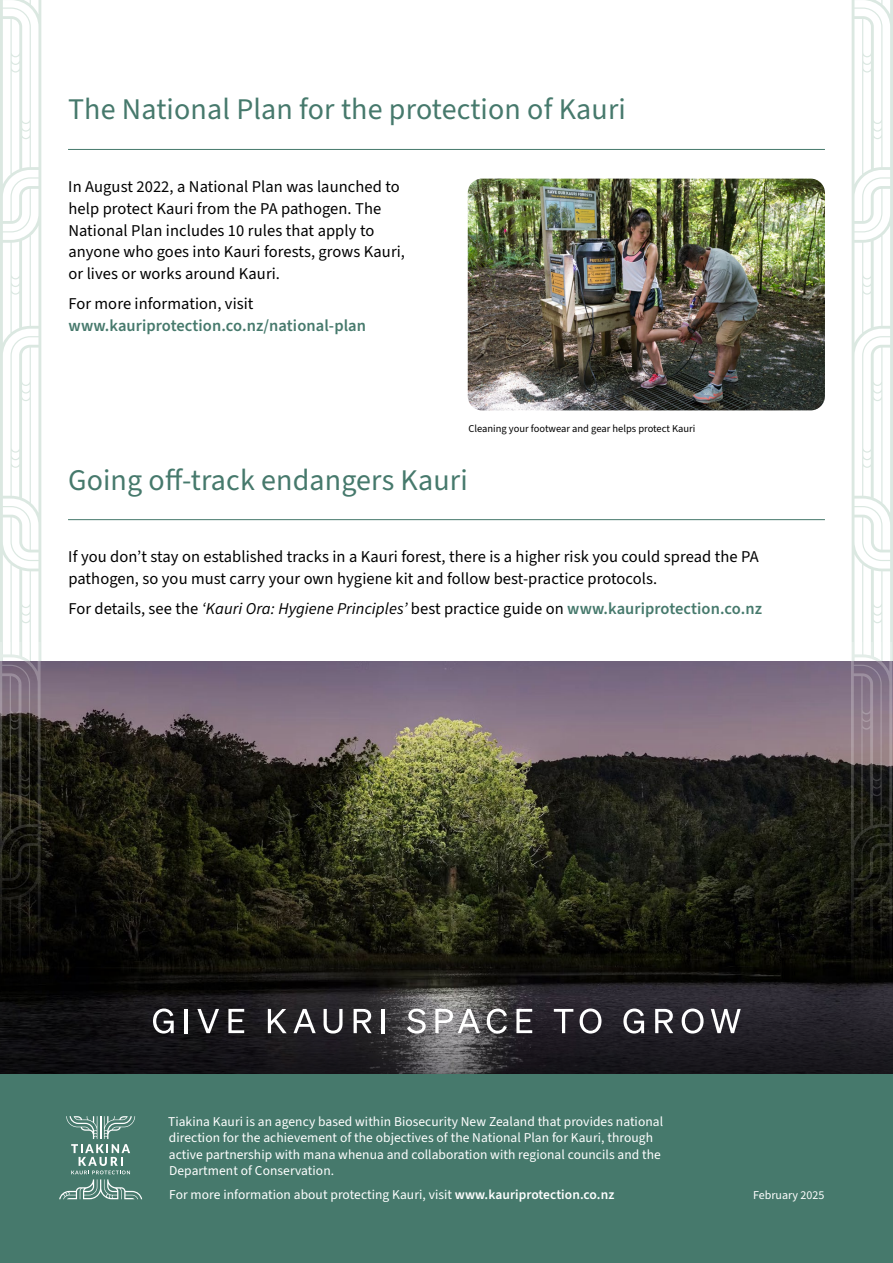
<style>
.page{position:relative;width:893px;height:1263px;background:#fff}
.page>*{position:absolute;margin:0;border:0;box-sizing:border-box;transform-origin:0 0}
.t1{font:30px "Source Sans 3";letter-spacing:.005em;color:#46796c}
.t2{font:16.5px/21.8px "Source Sans 3";letter-spacing:.005em;color:#000}
.t3{font:600 16.5px "Source Sans 3";letter-spacing:.005em;color:#46796c}
.t4{font:13.5px/16.2px "Source Sans 3";letter-spacing:.005em;color:#fff}
.t5{font:12px "Source Sans 3";color:#fff}
.t6{font:10.5px "Source Sans 3";color:#000}
.s1{font-style:italic}
.s2{font-weight:600;color:#46796c}
.s3{font-weight:600}
</style>
<div class="page">
<hr style="left:68px;top:519px;width:757px;height:1px;background:#46796c">
<img style="left:41px;top:661px;width:811px;height:290px">
<svg style="left:0;top:951px;width:893px;height:123px;background:#1c1b1d"></svg>
<img style="left:468px;top:179px;width:357px;height:231px">
<svg style="left:852px;top:0;width:41px;height:998px"></svg>
<svg style="left:0;top:0;width:41px;height:998px"></svg>
<div style="left:0;top:1074px;width:893px;height:189px;background:#46796c"></div>
<svg style="left:59px;top:1116px;width:83px;height:83px"></svg>
<svg style="left:153px;top:1008px;width:21px;height:25px"></svg>
<hr style="left:185px;top:1009px;width:3px;height:24px;background:#fff">
<svg style="left:197px;top:1009px;width:22px;height:24px"></svg>
<svg style="left:228px;top:1009px;width:16px;height:24px"></svg>
<svg style="left:268px;top:1009px;width:19px;height:24px"></svg>
<svg style="left:293px;top:1009px;width:23px;height:24px"></svg>
<svg style="left:324px;top:1009px;width:19px;height:24px"></svg>
<svg style="left:354px;top:1009px;width:18px;height:24px"></svg>
<hr style="left:382px;top:1009px;width:3px;height:24px;background:#fff">
<svg style="left:407px;top:1008px;width:19px;height:25px"></svg>
<svg style="left:435px;top:1009px;width:45px;height:24px"></svg>
<svg style="left:487px;top:1008px;width:20px;height:25px"></svg>
<svg style="left:516px;top:1009px;width:16px;height:24px"></svg>
<svg style="left:554px;top:1009px;width:19px;height:24px"></svg>
<svg style="left:580px;top:1008px;width:21px;height:25px"></svg>
<svg style="left:623px;top:1008px;width:21px;height:25px"></svg>
<svg style="left:655px;top:1009px;width:18px;height:24px"></svg>
<svg style="left:682px;top:1008px;width:22px;height:25px"></svg>
<svg style="left:711px;top:1009px;width:30px;height:24px"></svg>
<hr style="left:68px;top:149px;width:757px;height:1px;background:#46796c">
<h1 class="t1" style="left:68px;top:91px;width:559px">The National Plan for the protection of Kauri</h1>
<p class="t2" style="left:68px;top:176px;width:338px">In August 2022, a National Plan was launched to help protect Kauri from the PA pathogen. The National Plan includes 10 rules that apply to anyone who goes into Kauri forests, grows Kauri, or lives or works around Kauri.</p>
<p class="t2" style="left:68px;top:293px;width:187px">For more information, visit</p>
<p class="t3" style="left:69px;top:315px;width:299px">www.kauriprotection.co.nz/national-plan</p>
<p class="t6" style="left:468px;top:422px;width:229px">Cleaning your footwear and gear helps protect Kauri</p>
<h1 class="t1" style="left:68px;top:461px;width:401px">Going off-track endangers Kauri</h1>
<p class="t2" style="left:68px;top:546px;width:692px">If you don’t stay on established tracks in a Kauri forest, there is a higher risk you could spread the PA pathogen, so you must carry your own hygiene kit and follow best-practice protocols.</p>
<p class="t2" style="left:68px;top:598px;width:695px">For details, see the <span class="s1">‘Kauri Ora: Hygiene Principles’</span> best practice guide on <span class="s2">www.kauriprotection.co.nz</span></p>
<p class="t4" style="left:168px;top:1113px;width:497px">Tiakina Kauri is an agency based within Biosecurity New Zealand that provides national direction for the achievement of the objectives of the National Plan for Kauri, through active partnership with mana whenua and collaboration with regional councils and the Department of Conservation.</p>
<p class="t4" style="left:169px;top:1187px;width:447px">For more information about protecting Kauri, visit <span class="s3">www.kauriprotection.co.nz</span></p>
<p class="t5" style="left:753px;top:1188px;width:73px">February 2025</p>
</div>
